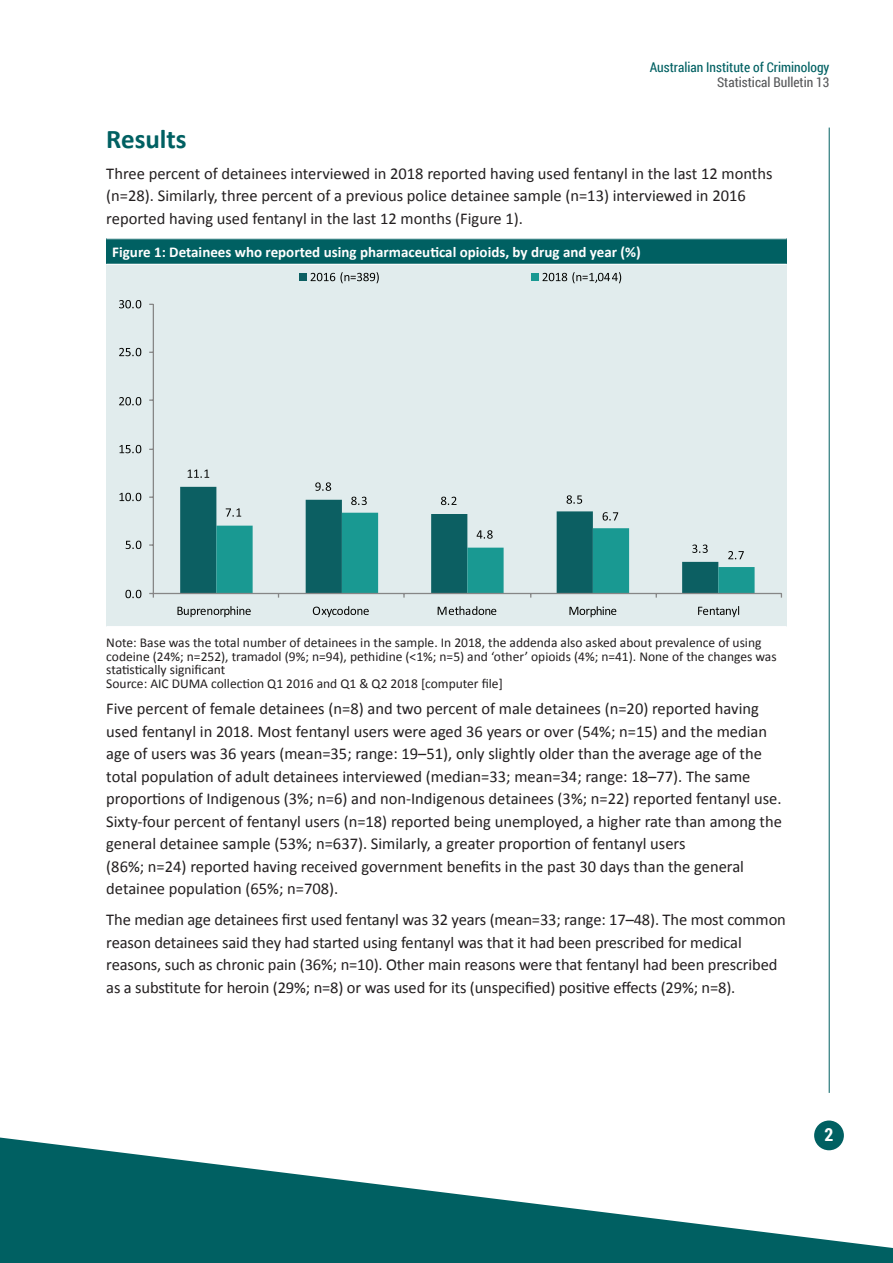
<style>
.page{position:relative;width:893px;height:1263px;background:#fff}
.page>*{position:absolute;margin:0;border:0;box-sizing:border-box;transform-origin:0 0}
.t1{font:700 27px "Calibri";color:#006062}
.t2{font:700 18px "Roboto Condensed";color:#fff}
.body{font:16.5px/22.5px "Calibri";color:#231f20}
.Body_table_heading{font:700 15px "Calibri";color:#fff}
.Table_notes{font:13.5px/13.5px "Calibri";color:#231f20}
.t3{font:13.5px "Roboto Condensed";color:#006062}
.t4{font:13.5px "Roboto Condensed";color:#57585a}
</style>
<div class="page">
<hr style="left:829px;top:128px;width:1px;height:965px;background:#006062">
<div style="left:814px;top:1120px;width:30px;height:30px;background:#006062;border-radius:50%"></div>
<svg style="left:0;top:1137px;width:893px;height:126px;fill:#006062"></svg>
<div style="left:106px;top:239px;width:681px;height:25px;background:#006062"></div>
<div style="left:106px;top:264px;width:681px;height:362px;background:#e1eced"></div>
<hr style="left:106px;top:264px;width:681px;height:1px;background:#fff">
<div style="left:180px;top:487px;width:36px;height:106px;background:#0c5f62"></div>
<hr style="left:153px;top:593px;width:628px;height:1px;background:#868686">
<svg style="left:149px;top:593px;width:5px;height:5px"></svg>
<hr style="left:153px;top:304px;width:1px;height:289px;background:#868686">
<svg style="left:188px;top:469px;width:21px;height:9px"></svg>
<svg style="left:216px;top:482px;width:539px;height:116px"></svg>
<svg style="left:125px;top:590px;width:16px;height:8px"></svg>
<svg style="left:126px;top:541px;width:15px;height:8px"></svg>
<svg style="left:120px;top:493px;width:21px;height:8px"></svg>
<svg style="left:120px;top:445px;width:21px;height:8px"></svg>
<svg style="left:119px;top:397px;width:22px;height:8px"></svg>
<svg style="left:119px;top:348px;width:22px;height:8px"></svg>
<svg style="left:119px;top:300px;width:22px;height:8px"></svg>
<svg style="left:177px;top:606px;width:192px;height:11px"></svg>
<svg style="left:438px;top:606px;width:301px;height:11px"></svg>
<div style="left:300px;top:273px;width:7px;height:8px;background:#0c5f62"></div>
<svg style="left:311px;top:272px;width:68px;height:11px"></svg>
<div style="left:532px;top:273px;width:7px;height:8px;background:#199992"></div>
<svg style="left:542px;top:272px;width:79px;height:11px"></svg>
<p class="t3" style="left:650px;top:58px;width:181px">Australian Institute of Criminology</p>
<p class="t4" style="left:717px;top:73px;width:114px">Statistical Bulletin 13</p>
<h1 class="t1" style="left:106px;top:122px;width:82px">Results</h1>
<p class="body" style="left:106px;top:161px;width:668px">Three percent of detainees interviewed in 2018 reported having used fentanyl in the last 12 months (n=28). Similarly, three percent of a previous police detainee sample (n=13) interviewed in 2016 reported having used fentanyl in the last 12 months (Figure 1).</p>
<p class="Body_table_heading" style="left:112px;top:243px;width:530px">Figure 1: Detainees who reported using pharmaceutical opioids, by drug and year (%)</p>
<p class="Table_notes" style="left:106px;top:635px;width:672px">Note: Base was the total number of detainees in the sample. In 2018, the addenda also asked about prevalence of using codeine (24%; n=252), tramadol (9%; n=94), pethidine (&lt;1%; n=5) and ‘other’ opioids (4%; n=41). None of the changes was statistically significant<br>Source: AIC DUMA collection Q1 2016 and Q1 &amp; Q2 2018 [computer file]</p>
<p class="body" style="left:106px;top:697px;width:677px">Five percent of female detainees (n=8) and two percent of male detainees (n=20) reported having used fentanyl in 2018. Most fentanyl users were aged 36 years or over (54%; n=15) and the median age of users was 36 years (mean=35; range: 19–51), only slightly older than the average age of the total population of adult detainees interviewed (median=33; mean=34; range: 18–77). The same proportions of Indigenous (3%; n=6) and non-Indigenous detainees (3%; n=22) reported fentanyl use.<br>Sixty-four percent of fentanyl users (n=18) reported being unemployed, a higher rate than among the general detainee sample (53%; n=637). Similarly, a greater proportion of fentanyl users<br>(86%; n=24) reported having received government benefits in the past 30 days than the general detainee population (65%; n=708).</p>
<p class="body" style="left:106px;top:908px;width:681px">The median age detainees first used fentanyl was 32 years (mean=33; range: 17–48). The most common reason detainees said they had started using fentanyl was that it had been prescribed for medical reasons, such as chronic pain (36%; n=10). Other main reasons were that fentanyl had been prescribed as a substitute for heroin (29%; n=8) or was used for its (unspecified) positive effects (29%; n=8).</p>
<p class="t2" style="left:824px;top:1122px;width:10px">2</p>
</div>
